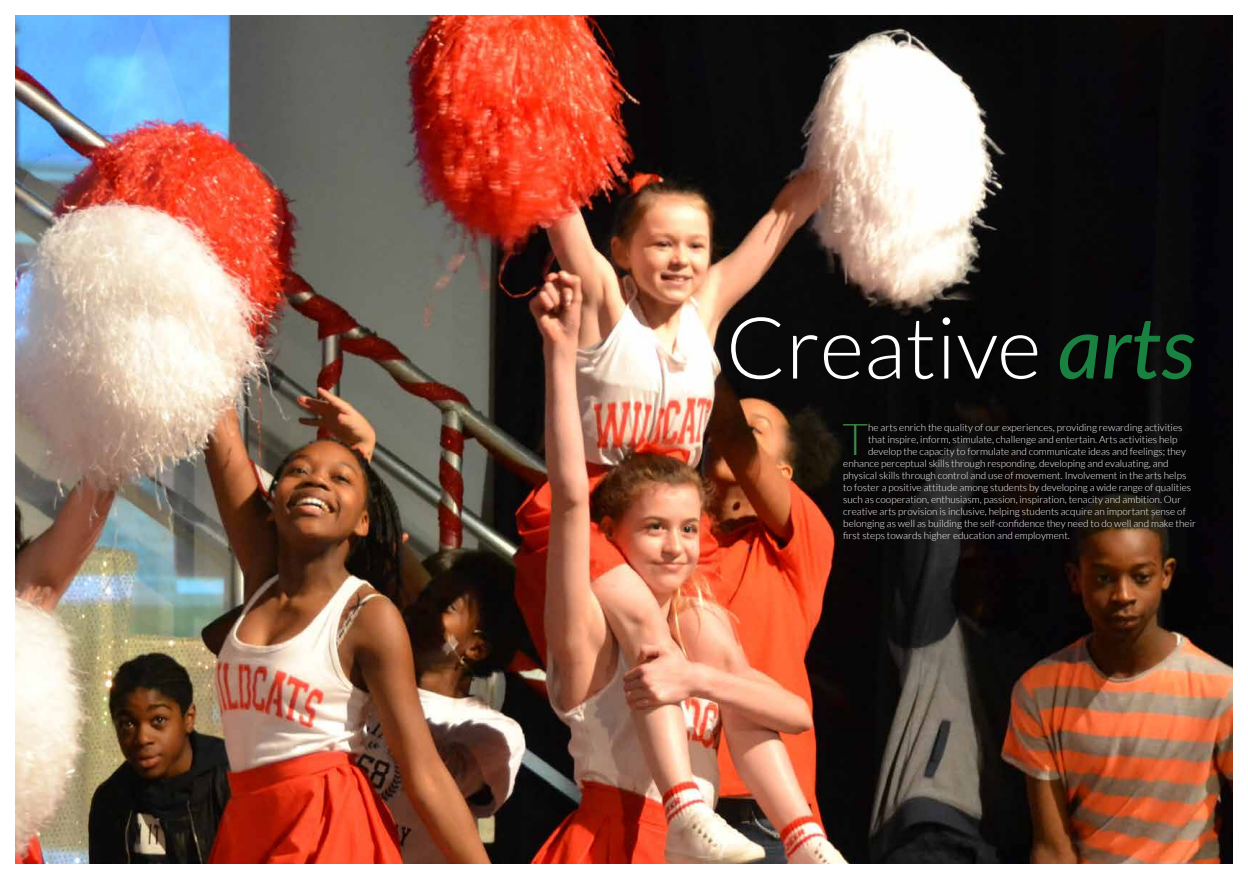
<style>
.page{position:relative;width:1248px;height:879px;background:#fff}
.page>*{position:absolute;margin:0;border:0;box-sizing:border-box;transform-origin:0 0}
.t1{font:300 85.7px "Lato";color:#fff}
.t2{font:300 43.9px "Lato";color:#3d894b}
.t3{font:300 10px "Lato";color:#fff}
.s1{font-weight:500;font-style:italic;color:#1a8241}
</style>
<div class="page">
<img style="left:16px;top:16px;width:1216px;height:847px">
<img style="left:16px;top:17px;width:268px;height:362px">
<h1 class="t1" style="left:725px;top:302px;width:472px">Creative <span class="s1">arts</span></h1>
<h2 class="t2" style="left:842px;top:415px;width:27px">T</h2>
<p class="t3" style="left:868px;top:421px;width:316px">he arts enrich the quality of our experiences, providing rewarding activities</p>
<p class="t3" style="left:868px;top:433px;width:311px">that inspire, inform, stimulate, challenge and entertain. Arts activities help</p>
<p class="t3" style="left:868px;top:445px;width:319px">develop the capacity to formulate and communicate ideas and feelings; they</p>
<p class="t3" style="left:843px;top:457px;width:327px">enhance perceptual skills through responding, developing and evaluating, and</p>
<p class="t3" style="left:843px;top:469px;width:344px">physical skills through control and use of movement. Involvement in the arts helps</p>
<p class="t3" style="left:843px;top:481px;width:349px">to foster a positive attitude among students by developing a wide range of qualities</p>
<p class="t3" style="left:843px;top:493px;width:339px">such as cooperation, enthusiasm, passion, inspiration, tenacity and ambition. Our</p>
<p class="t3" style="left:843px;top:505px;width:344px">creative arts provision is inclusive, helping students acquire an important sense of</p>
<p class="t3" style="left:843px;top:517px;width:354px">belonging as well as building the self-confidence they need to do well and make their</p>
<p class="t3" style="left:843px;top:529px;width:228px">first steps towards higher education and employment.</p>
</div>
